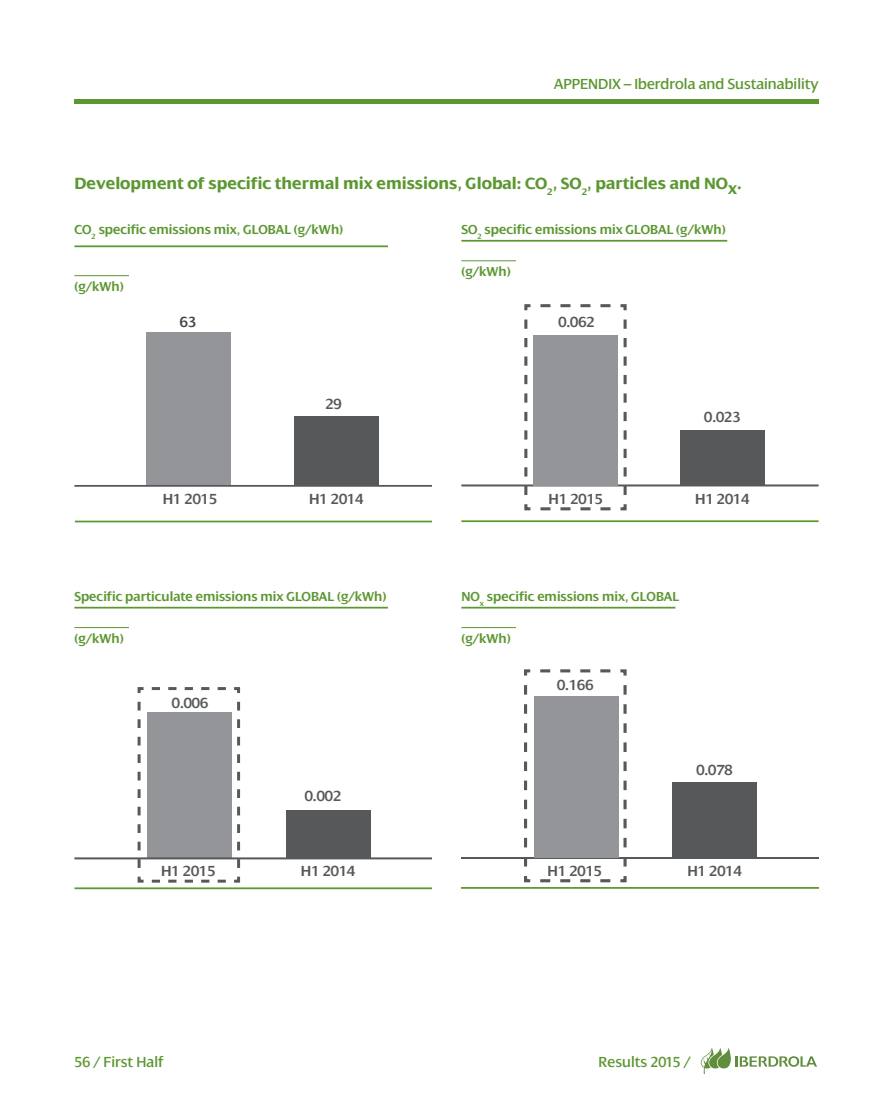
<style>
.page{position:relative;width:893px;height:1107px;background:#fff}
.page>*{position:absolute;margin:0;border:0;box-sizing:border-box;transform-origin:0 0}
.t1{font:700 17.5px "Dialog";color:#5c9731}
.t2{font:600 15.75px "Dialog";letter-spacing:-.005em;color:#57585a}
.t3{font:15.75px "Dialog";color:#5c9731}
.t4{font:600 15.75px "Dialog";color:#454647}
.t5{font:600 14px "Dialog";color:#5c9731}
</style>
<div class="page">
<hr style="left:74px;top:99px;width:745px;height:4px;background:#5c9731">
<svg style="left:701px;top:1047px;width:116px;height:26px"></svg>
<div style="left:294px;top:416px;width:84px;height:69px;background:#57585a"></div>
<div style="left:147px;top:332px;width:84px;height:153px;background:#939598"></div>
<hr style="left:75px;top:520px;width:357px;height:2px;background:#5c9731">
<hr style="left:74px;top:485px;width:358px;height:1px;background:#57585a">
<svg style="left:136px;top:687px;width:106px;height:196px"></svg>
<div style="left:148px;top:712px;width:84px;height:146px;background:#939598"></div>
<hr style="left:74px;top:857px;width:358px;height:2px;background:#57585a">
<div style="left:286px;top:809px;width:84px;height:49px;background:#57585a"></div>
<hr style="left:74px;top:887px;width:358px;height:2px;background:#5c9731">
<svg style="left:524px;top:504px;width:86px;height:7px"></svg>
<svg style="left:523px;top:304px;width:10px;height:191px"></svg>
<svg style="left:540px;top:304px;width:87px;height:7px"></svg>
<svg style="left:617px;top:319px;width:11px;height:192px"></svg>
<hr style="left:461px;top:484px;width:358px;height:2px;background:#57585a">
<div style="left:680px;top:430px;width:84px;height:56px;background:#57585a"></div>
<div style="left:533px;top:335px;width:85px;height:150px;background:#939598"></div>
<hr style="left:461px;top:520px;width:358px;height:2px;background:#5c9731">
<svg style="left:524px;top:876px;width:86px;height:7px"></svg>
<svg style="left:522px;top:669px;width:11px;height:197px"></svg>
<svg style="left:540px;top:669px;width:87px;height:7px"></svg>
<svg style="left:617px;top:685px;width:11px;height:198px"></svg>
<hr style="left:461px;top:856px;width:358px;height:2px;background:#57585a">
<div style="left:672px;top:782px;width:85px;height:75px;background:#57585a"></div>
<hr style="left:461px;top:886px;width:358px;height:2px;background:#5c9731">
<div style="left:534px;top:696px;width:84px;height:161px;background:#939598"></div>
<hr style="left:74px;top:627px;width:55px;height:1px;background:#5c9731">
<hr style="left:74px;top:275px;width:55px;height:1px;background:#5c9731">
<hr style="left:461px;top:260px;width:55px;height:1px;background:#5c9731">
<hr style="left:461px;top:627px;width:55px;height:1px;background:#5c9731">
<hr style="left:461px;top:240px;width:266px;height:1px;background:#5c9731">
<hr style="left:461px;top:606px;width:214px;height:2px;background:#5c9731">
<hr style="left:74px;top:606px;width:314px;height:2px;background:#5c9731">
<hr style="left:74px;top:245px;width:314px;height:2px;background:#5c9731">
<p class="t3" style="left:554px;top:75px;width:266px">APPENDIX – Iberdrola and Sustainability</p>
<p class="t1" style="left:74px;top:174px;width:669px">Development of specific thermal mix emissions, Global: CO<sub>2</sub>, SO<sub>2</sub>, particles and NOx.</p>
<p class="t5" style="left:74px;top:222px;width:270px">CO<sub>2</sub> specific emissions mix, GLOBAL (g/kWh)</p>
<p class="t5" style="left:74px;top:279px;width:51px">(g/kWh)</p>
<p class="t4" style="left:180px;top:313px;width:18px">63</p>
<p class="t2" style="left:325px;top:395px;width:18px">29</p>
<p class="t2" style="left:163px;top:490px;width:56px">H1 2015</p>
<p class="t2" style="left:309px;top:490px;width:56px">H1 2014</p>
<p class="t5" style="left:74px;top:588px;width:313px">Specific particulate emissions mix GLOBAL (g/kWh)</p>
<p class="t5" style="left:74px;top:630px;width:51px">(g/kWh)</p>
<p class="t2" style="left:172px;top:694px;width:38px">0.006</p>
<p class="t2" style="left:305px;top:787px;width:38px">0.002</p>
<p class="t2" style="left:161px;top:862px;width:56px">H1 2015</p>
<p class="t2" style="left:301px;top:862px;width:56px">H1 2014</p>
<p class="t5" style="left:461px;top:222px;width:266px">SO<sub>2</sub> specific emissions mix GLOBAL (g/kWh)</p>
<p class="t5" style="left:461px;top:264px;width:51px">(g/kWh)</p>
<p class="t2" style="left:558px;top:313px;width:38px">0.062</p>
<p class="t2" style="left:704px;top:408px;width:38px">0.023</p>
<p class="t2" style="left:549px;top:490px;width:56px">H1 2015</p>
<p class="t2" style="left:695px;top:490px;width:56px">H1 2014</p>
<p class="t5" style="left:461px;top:588px;width:219px">NO<sub>x</sub> specific emissions mix, GLOBAL</p>
<p class="t5" style="left:461px;top:630px;width:51px">(g/kWh)</p>
<p class="t2" style="left:557px;top:675px;width:38px">0.166</p>
<p class="t2" style="left:696px;top:761px;width:38px">0.078</p>
<p class="t2" style="left:548px;top:861px;width:56px">H1 2015</p>
<p class="t2" style="left:687px;top:861px;width:56px">H1 2014</p>
<p class="t3" style="left:74px;top:1053px;width:91px">56 / First Half</p>
<p class="t3" style="left:598px;top:1053px;width:94px">Results 2015 /</p>
</div>
